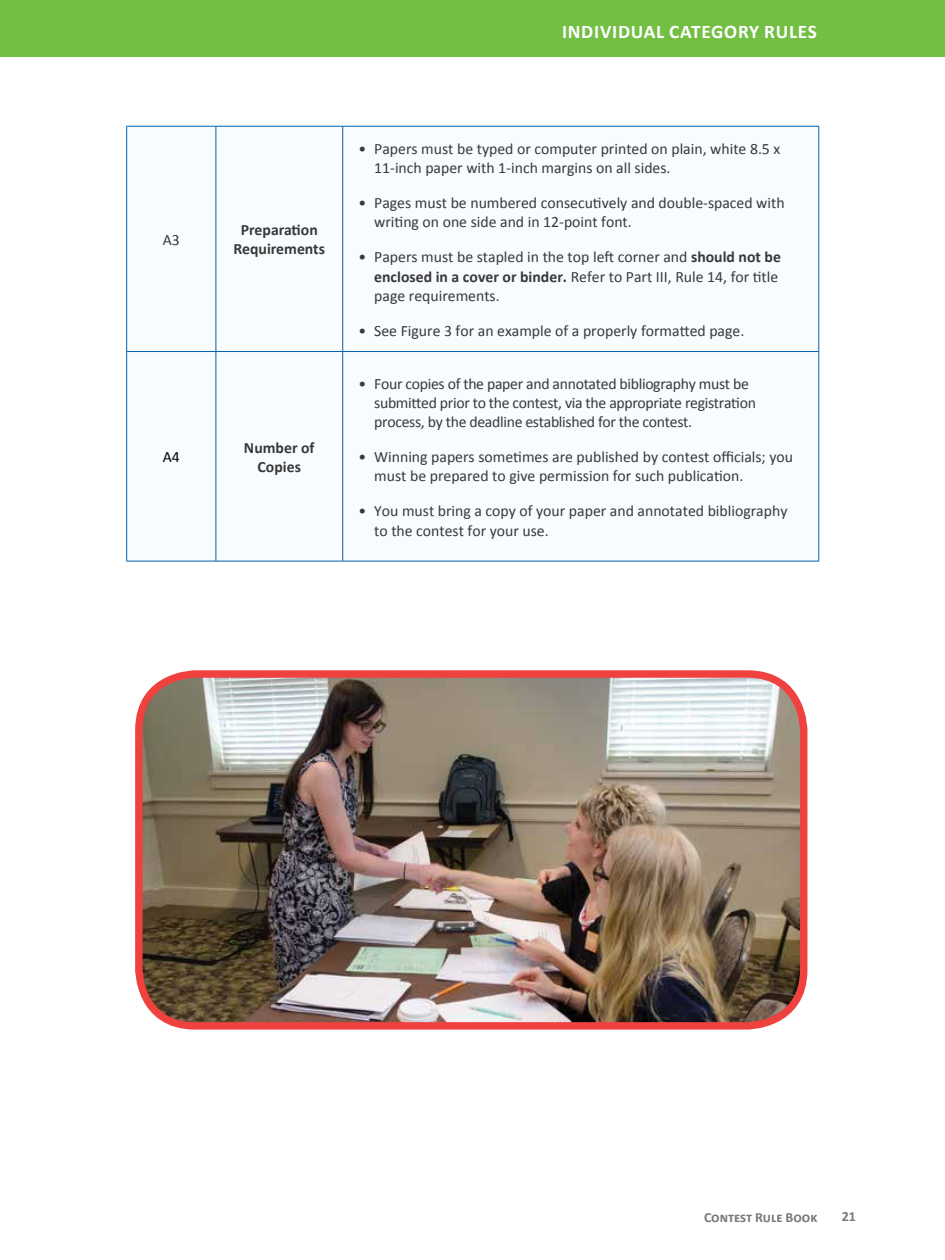
<style>
.page{position:relative;width:945px;height:1260px;background:#fff}
.page>*{position:absolute;margin:0;border:0;box-sizing:border-box;transform-origin:0 0}
.t1{font:700 19.25px "Calibri";letter-spacing:.04em;color:#fff}
.t2{font:15.75px/19.2px "Calibri";color:#383839}
.t3{font:15.75px/19.2px "Calibri";letter-spacing:-.02em;color:#383839}
.t4{font:700 15.75px/19.2px "Calibri";color:#383839;text-align:center}
.t5{font:15.75px "Calibri";color:#000}
.t6{font:700 14px "Calibri";color:#77787b}
.s1{font-weight:700}
</style>
<div class="page">
<svg style="left:127px;top:127px;width:692px;height:434px"></svg>
<hr style="left:126px;top:126px;width:90px;height:1px;background:#0061af">
<hr style="left:126px;top:126px;width:1px;height:225px;background:#0061af">
<hr style="left:216px;top:126px;width:127px;height:1px;background:#0061af">
<hr style="left:216px;top:126px;width:1px;height:225px;background:#0061af">
<hr style="left:343px;top:126px;width:476px;height:1px;background:#0061af">
<hr style="left:342px;top:126px;width:1px;height:225px;background:#0061af">
<hr style="left:819px;top:126px;width:1px;height:225px;background:#0061af">
<hr style="left:126px;top:351px;width:90px;height:1px;background:#0061af">
<hr style="left:126px;top:352px;width:1px;height:209px;background:#0061af">
<hr style="left:216px;top:351px;width:127px;height:1px;background:#0061af">
<hr style="left:216px;top:352px;width:1px;height:209px;background:#0061af">
<hr style="left:343px;top:351px;width:476px;height:1px;background:#0061af">
<hr style="left:342px;top:352px;width:1px;height:209px;background:#0061af">
<hr style="left:819px;top:352px;width:1px;height:209px;background:#0061af">
<hr style="left:126px;top:561px;width:90px;height:1px;background:#0061af">
<hr style="left:216px;top:561px;width:127px;height:1px;background:#0061af">
<hr style="left:343px;top:561px;width:476px;height:1px;background:#0061af">
<img style="left:143px;top:678px;width:661px;height:344px">
<div style="left:135px;top:670px;width:672px;height:360px;border:7px solid #ef413e;border-radius:56px"></div>
<div style="left:0;top:0;width:945px;height:56px;background:#72bf44"></div>
<p class="t1" style="left:562px;top:19px;width:257px">INDIVIDUAL CATEGORY RULES</p>
<p class="t2" style="left:163px;top:230px;width:19px">A3</p>
<p class="t4" style="left:234px;top:220px;width:93px">Preparation<br>Requirements</p>
<p class="t5" style="left:163px;top:447px;width:19px">A4</p>
<p class="t4" style="left:244px;top:438px;width:72px">Number of<br>Copies</p>
<p class="t2" style="left:374px;top:139px;width:408px;text-indent:-16px">• Papers must be typed or computer printed on plain, white 8.5 x<br>11-inch paper with 1-inch margins on all sides.</p>
<p class="t2" style="left:374px;top:193px;width:412px;text-indent:-16px">• Pages must be numbered consecutively and double-spaced with writing on one side and in 12-point font.</p>
<p class="t2" style="left:374px;top:247px;width:408px;text-indent:-16px">• Papers must be stapled in the top left corner and <span class="s1">should not be enclosed in a cover or binder.</span> Refer to Part III, Rule 14, for title page requirements.</p>
<p class="t2" style="left:358px;top:321px;width:387px">• See Figure 3 for an example of a properly formatted page.</p>
<p class="t3" style="left:374px;top:374px;width:383px;text-indent:-16px">• Four copies of the paper and annotated bibliography must be submitted prior to the contest, via the appropriate registration process, by the deadline established for the contest.</p>
<p class="t2" style="left:374px;top:447px;width:420px;text-indent:-16px">• Winning papers sometimes are published by contest officials; you must be prepared to give permission for such publication.</p>
<p class="t2" style="left:374px;top:502px;width:415px;text-indent:-16px">• You must bring a copy of your paper and annotated bibliography to the contest for your use.</p>
<p class="t6" style="left:704px;top:1209px;width:115px">Contest Rule Book</p>
<p class="t6" style="left:842px;top:1208px;width:16px">21</p>
</div>
